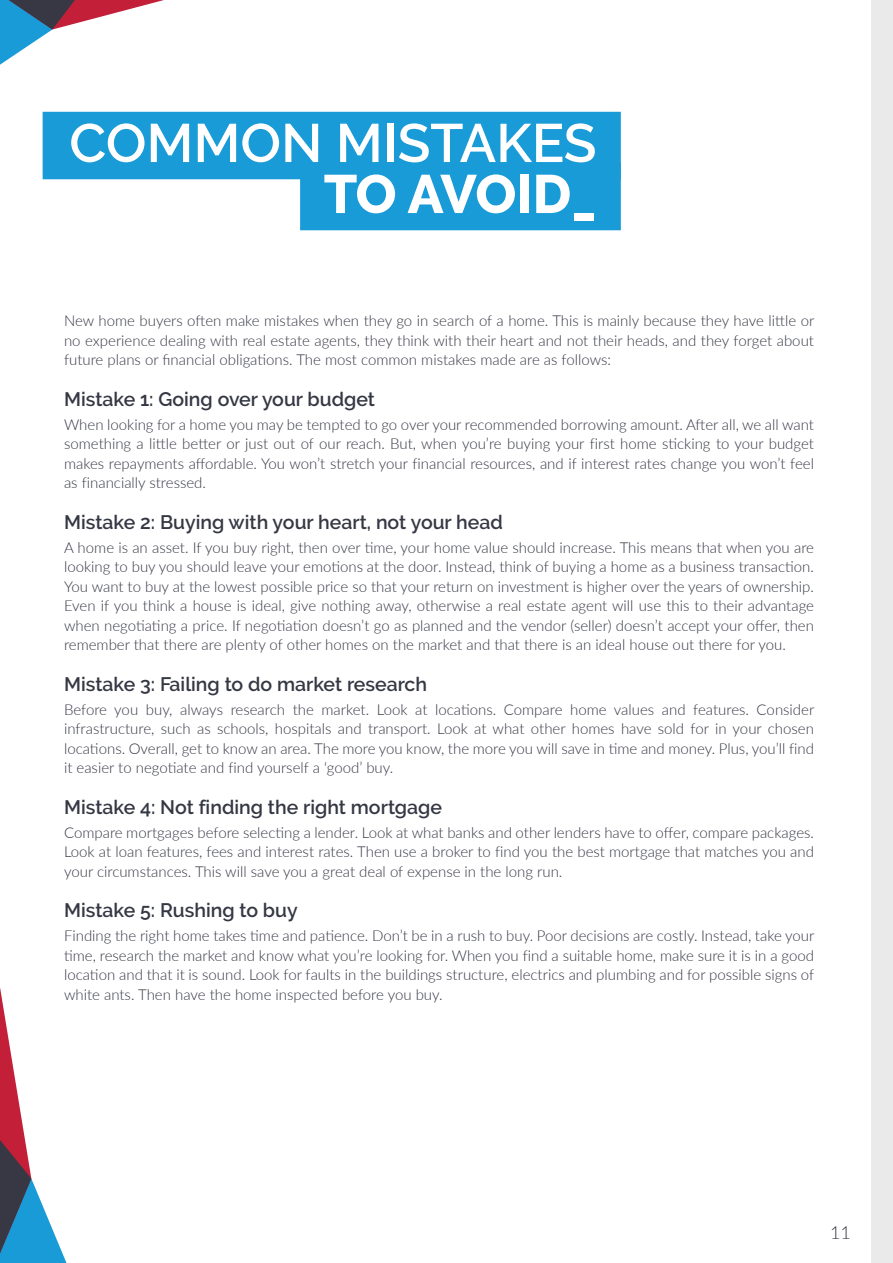
<style>
.page{position:relative;width:893px;height:1263px;background:#fff}
.page>*{position:absolute;margin:0;border:0;box-sizing:border-box;transform-origin:0 0}
.t1{font:600 54px/51px "Raleway";color:#fff;text-align:right}
.Sub_Header{font:600 19.5px "Raleway";color:#353743}
.t2{font:300 18px "Lato";color:#353743}
.Paragraph{font:300 15px/19.5px "Lato";color:#353743;text-align:justify}
.s1{font-weight:800;font-size:40.5px;color:#199bd8}
.s2{font-weight:800}
.s3{font-weight:800;color:#199bd8}
</style>
<div class="page">
<svg style="left:0;top:987px;width:67px;height:276px"></svg>
<svg style="left:0;top:0;width:164px;height:65px"></svg>
<div style="left:871px;top:0;width:22px;height:1263px;background:#e9eae9"></div>
<div style="left:43px;top:112px;width:578px;height:67px;background:#199bd8"></div>
<div style="left:300px;top:163px;width:321px;height:67px;background:#199bd8"></div>
<p class="t1" style="left:69px;top:118px;width:553px">COMMON MISTAKES<span class="s1">II<br></span><span class="s2">TO AVOID_</span><span class="s3">_</span></p>
<p class="Paragraph" style="left:64px;top:310px;width:752px">New home buyers often make mistakes when they go in search of a home. This is mainly because they have little or no experience dealing with real estate agents, they think with their heart and not their heads, and they forget about future plans or financial obligations. The most common mistakes made are as follows:</p>
<p class="Sub_Header" style="left:64px;top:388px;width:313px">Mistake 1: Going over your budget</p>
<p class="Paragraph" style="left:64px;top:414px;width:751px">When looking for a home you may be tempted to go over your recommended borrowing amount. After all, we all want something a little better or just out of our reach. But, when you’re buying your first home sticking to your budget makes repayments affordable. You won’t stretch your financial resources, and if interest rates change you won’t feel as financially stressed.</p>
<p class="Sub_Header" style="left:64px;top:511px;width:440px">Mistake 2: Buying with your heart, not your head</p>
<p class="Paragraph" style="left:64px;top:537px;width:751px">A home is an asset. If you buy right, then over time, your home value should increase. This means that when you are looking to buy you should leave your emotions at the door. Instead, think of buying a home as a business transaction.<br>You want to buy at the lowest possible price so that your return on investment is higher over the years of ownership.<br>Even if you think a house is ideal, give nothing away, otherwise a real estate agent will use this to their advantage when negotiating a price. If negotiation doesn’t go as planned and the vendor (seller) doesn’t accept your offer, then remember that there are plenty of other homes on the market and that there is an ideal house out there for you.</p>
<p class="Sub_Header" style="left:64px;top:673px;width:365px">Mistake 3: Failing to do market research</p>
<p class="Paragraph" style="left:64px;top:699px;width:752px">Before you buy, always research the market. Look at locations. Compare home values and features. Consider infrastructure, such as schools, hospitals and transport. Look at what other homes have sold for in your chosen locations. Overall, get to know an area. The more you know, the more you will save in time and money. Plus, you’ll find it easier to negotiate and find yourself a ‘good’ buy.</p>
<p class="Sub_Header" style="left:64px;top:796px;width:379px">Mistake 4: Not finding the right mortgage</p>
<p class="Paragraph" style="left:64px;top:822px;width:751px">Compare mortgages before selecting a lender. Look at what banks and other lenders have to offer, compare packages.<br>Look at loan features, fees and interest rates. Then use a broker to find you the best mortgage that matches you and your circumstances. This will save you a great deal of expense in the long run.</p>
<p class="Sub_Header" style="left:64px;top:899px;width:235px">Mistake 5: Rushing to buy</p>
<p class="Paragraph" style="left:64px;top:925px;width:752px">Finding the right home takes time and patience. Don’t be in a rush to buy. Poor decisions are costly. Instead, take your time, research the market and know what you’re looking for. When you find a suitable home, make sure it is in a good location and that it is sound. Look for faults in the buildings structure, electrics and plumbing and for possible signs of white ants. Then have the home inspected before you buy.</p>
<p class="t2" style="left:830px;top:1220px;width:22px">11</p>
</div>
